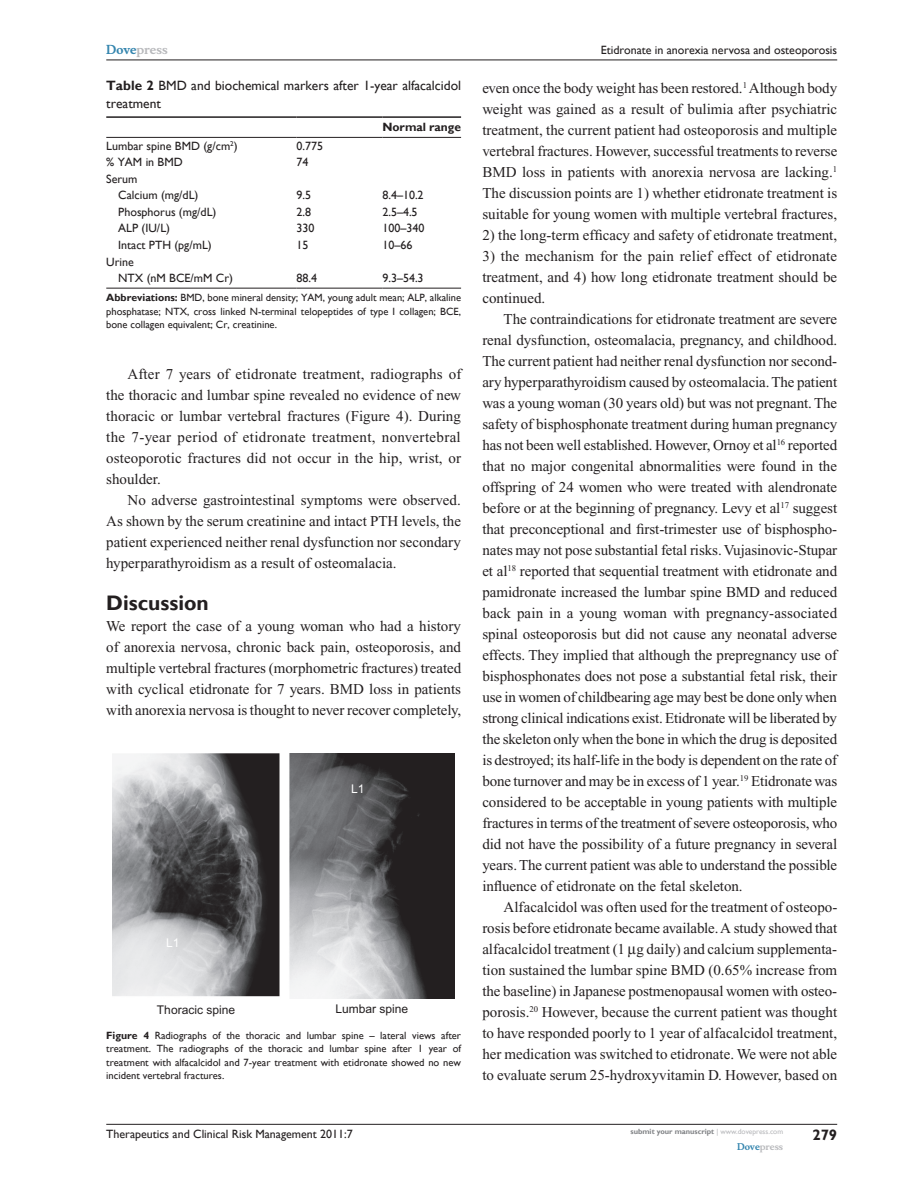
<style>
.page{position:relative;width:918px;height:1188px;background:#fff}
.page>*{position:absolute;margin:0;border:0;box-sizing:border-box;transform-origin:0 0}
.t1{font:700 21px "Gill Sans";color:#231f20}
.t2{font:15px/21px "Times New Roman";color:#231f20;text-align:justify}
.t3{font:700 15px "Gill Sans";color:#231f20}
.t4{font:13.5px/18px "Gill Sans";color:#231f20}
.t5{font:12px/16.5px "Gill Sans";color:#231f20}
.t6{font:12px "Arial";color:#231f20}
.t7{font:700 12px "Gill Sans";color:#231f20}
.t8{font:700 12px "Musee";color:#b8b9bc}
.t9{font:12px "Arial";color:#fff}
.t10{font:10.5px/13.5px "Gill Sans";color:#231f20;text-align:justify}
.t11{font:700 9px "Musee";color:#b8b9bc}
.t12{font:700 7.5px "Gill Sans";color:#808285}
.s1{color:#3485ae}
.s2{font-weight:700}
.s3{font-weight:400;color:#b8b9bc}
</style>
<div class="page">
<hr style="left:106px;top:1124px;width:731px;height:1px;background:#231f20">
<hr style="left:106px;top:60px;width:731px;height:1px;background:#231f20">
<hr style="left:106px;top:116px;width:191px;height:2px;background:#231f20">
<hr style="left:297px;top:116px;width:85px;height:2px;background:#231f20">
<hr style="left:382px;top:116px;width:79px;height:2px;background:#231f20">
<hr style="left:106px;top:137px;width:191px;height:1px;background:#231f20">
<hr style="left:297px;top:137px;width:85px;height:1px;background:#231f20">
<hr style="left:382px;top:137px;width:79px;height:1px;background:#231f20">
<hr style="left:106px;top:288px;width:191px;height:1px;background:#231f20">
<hr style="left:297px;top:288px;width:85px;height:1px;background:#231f20">
<hr style="left:382px;top:288px;width:79px;height:1px;background:#231f20">
<img style="left:113px;top:754px;width:342px;height:245px">
<p class="t8" style="left:106px;top:43px;width:63px"><span class="s1">Dove</span>press</p>
<p class="t4" style="left:106px;top:77px;width:356px"><span class="s2">Table 2</span> BMD and biochemical markers after 1-year alfacalcidol treatment</p>
<p class="t7" style="left:382px;top:120px;width:80px">Normal range</p>
<p class="t5" style="left:106px;top:138px;width:133px">Lumbar spine BMD (g/cm<sup>2</sup>)</p>
<p class="t5" style="left:297px;top:138px;width:28px">0.775</p>
<p class="t5" style="left:106px;top:154px;width:78px">% YAM in BMD</p>
<p class="t5" style="left:297px;top:154px;width:13px">74</p>
<p class="t5" style="left:118px;top:171px;width:82px;text-indent:-12px">Serum<br>Calcium (mg/dL)</p>
<p class="t5" style="left:297px;top:187px;width:16px">9.5</p>
<p class="t5" style="left:382px;top:187px;width:43px">8.4–10.2</p>
<p class="t5" style="left:118px;top:204px;width:100px">Phosphorus (mg/dL)</p>
<p class="t5" style="left:297px;top:204px;width:16px">2.8</p>
<p class="t5" style="left:382px;top:204px;width:37px">2.5–4.5</p>
<p class="t5" style="left:118px;top:220px;width:53px">ALP (IU/L)</p>
<p class="t5" style="left:297px;top:220px;width:19px">330</p>
<p class="t5" style="left:382px;top:220px;width:44px">100–340</p>
<p class="t5" style="left:118px;top:237px;width:95px">Intact PTH (pg/mL)</p>
<p class="t5" style="left:297px;top:237px;width:13px">15</p>
<p class="t5" style="left:382px;top:237px;width:32px">10–66</p>
<p class="t5" style="left:118px;top:253px;width:116px;text-indent:-12px">Urine<br>NTX (nM BCE/mM Cr)</p>
<p class="t5" style="left:297px;top:270px;width:22px">88.4</p>
<p class="t5" style="left:382px;top:270px;width:43px">9.3–54.3</p>
<p class="t10" style="left:106px;top:291px;width:356px"><span class="s2">Abbreviations:</span> BMD, bone mineral density; YAM, young adult mean; ALP, alkaline phosphatase; NTX, cross linked N-terminal telopeptides of type I collagen; BCE, bone collagen equivalent; Cr, creatinine.</p>
<p class="t2" style="left:106px;top:363px;width:357px;text-indent:21px">After 7 years of etidronate treatment, radiographs of the thoracic and lumbar spine revealed no evidence of new thoracic or lumbar vertebral fractures (Figure 4). During the 7-year period of etidronate treatment, nonvertebral osteoporotic fractures did not occur in the hip, wrist, or shoulder.</p>
<p class="t2" style="left:106px;top:489px;width:356px;text-indent:21px">No adverse gastrointestinal symptoms were observed.<br>As shown by the serum creatinine and intact PTH levels, the patient experienced neither renal dysfunction nor secondary hyperparathyroidism as a result of osteomalacia.</p>
<h1 class="t1" style="left:106px;top:590px;width:104px">Discussion</h1>
<p class="t2" style="left:106px;top:615px;width:357px">We report the case of a young woman who had a history of anorexia nervosa, chronic back pain, osteoporosis, and multiple vertebral fractures (morphometric fractures) treated with cyclical etidronate for 7 years. BMD loss in patients with anorexia nervosa is thought to never recover completely,</p>
<p class="t9" style="left:166px;top:936px;width:15px">L1</p>
<p class="t9" style="left:351px;top:782px;width:15px">L1</p>
<p class="t6" style="left:157px;top:1003px;width:80px">Thoracic spine</p>
<p class="t6" style="left:336px;top:1002px;width:74px">Lumbar spine</p>
<p class="t10" style="left:106px;top:1029px;width:356px"><span class="s2">Figure 4</span> Radiographs of the thoracic and lumbar spine – lateral views after treatment. The radiographs of the thoracic and lumbar spine after 1 year of treatment with alfacalcidol and 7-year treatment with etidronate showed no new incident vertebral fractures.</p>
<p class="t5" style="left:601px;top:42px;width:238px">Etidronate in anorexia nervosa and osteoporosis</p>
<p class="t2" style="left:482px;top:77px;width:356px">even once the body weight has been restored.<sup>1</sup> Although body weight was gained as a result of bulimia after psychiatric treatment, the current patient had osteoporosis and multiple vertebral fractures. However, successful treatments to reverse BMD loss in patients with anorexia nervosa are lacking.<sup>1<br></sup>The discussion points are 1) whether etidronate treatment is suitable for young women with multiple vertebral fractures,</p>
<p class="t2" style="left:482px;top:224px;width:356px">2) the long-term efficacy and safety of etidronate treatment,</p>
<p class="t2" style="left:482px;top:245px;width:356px">3) the mechanism for the pain relief effect of etidronate treatment, and 4) how long etidronate treatment should be continued.</p>
<p class="t2" style="left:482px;top:308px;width:356px;text-indent:21px">The contraindications for etidronate treatment are severe renal dysfunction, osteomalacia, pregnancy, and childhood.<br>The current patient had neither renal dysfunction nor second&shy;ary hyperparathyroidism caused by osteomalacia. The patient was a young woman (30 years old) but was not pregnant. The safety of bisphosphonate treatment during human pregnancy has not been well established. However, Ornoy et al<sup>16</sup> reported that no major congenital abnormalities were found in the offspring of 24 women who were treated with alendronate before or at the beginning of pregnancy. Levy et al<sup>17</sup> suggest that preconceptional and first-trimester use of bisphospho&shy;nates may not pose substantial fetal risks. Vujasinovic-Stupar et al<sup>18</sup> reported that sequential treatment with etidronate and pamidronate increased the lumbar spine BMD and reduced back pain in a young woman with pregnancy-associated spinal osteoporosis but did not cause any neonatal adverse effects. They implied that although the prepregnancy use of bisphosphonates does not pose a substantial fetal risk, their use in women of childbearing age may best be done only when strong clinical indications exist. Etidronate will be liberated by the skeleton only when the bone in which the drug is deposited is destroyed; its half-life in the body is dependent on the rate of bone turnover and may be in excess of 1 year.<sup>19</sup> Etidronate was considered to be acceptable in young patients with multiple fractures in terms of the treatment of severe osteoporosis, who did not have the possibility of a future pregnancy in several years. The current patient was able to understand the possible influence of etidronate on the fetal skeleton.</p>
<p class="t2" style="left:482px;top:896px;width:357px;text-indent:21px">Alfacalcidol was often used for the treatment of osteopo&shy;rosis before etidronate became available. A study showed that alfacalcidol treatment (1 g daily) and calcium supplementa&shy;tion sustained the lumbar spine BMD (0.65% increase from the baseline) in Japanese postmenopausal women with osteo&shy;porosis.<sup>20</sup> However, because the current patient was thought to have responded poorly to 1 year of alfacalcidol treatment, her medication was switched to etidronate. We were not able to evaluate serum 25-hydroxyvitamin D. However, based on</p>
<p class="t5" style="left:106px;top:1126px;width:248px">Therapeutics and Clinical Risk Management 2011:7</p>
<p class="t12" style="left:631px;top:1127px;width:154px">submit your manuscript <span class="s3">| www.dovepress.com</span></p>
<p class="t11" style="left:737px;top:1141px;width:48px"><span class="s1">Dove</span>press</p>
<p class="t3" style="left:812px;top:1126px;width:26px">279</p>
</div>
